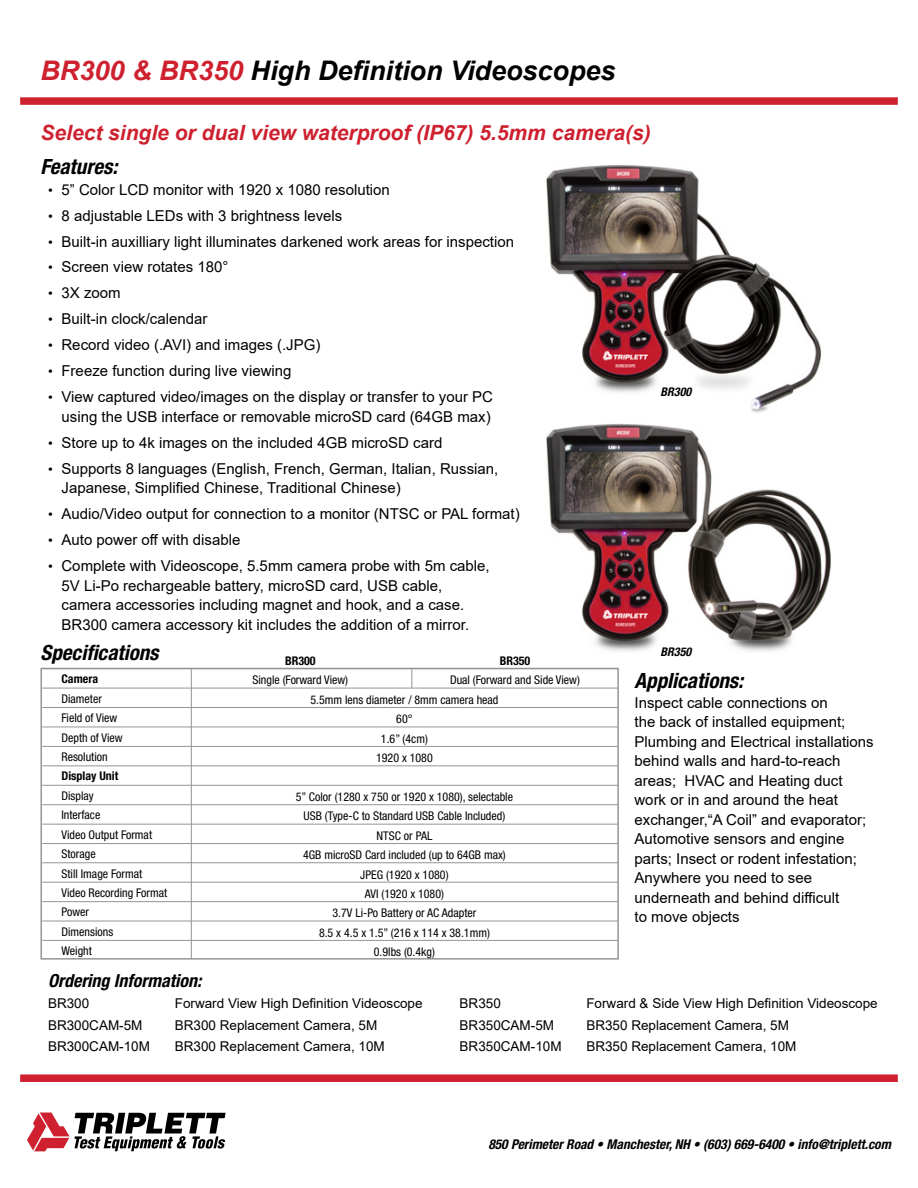
<style>
.page{position:relative;width:918px;height:1188px;background:#fff}
.page>*{position:absolute;margin:0;border:0;box-sizing:border-box;transform-origin:0 0}
.t1{font:italic 700 27px "Arial";color:#000}
.t2{font:italic 700 21px "Arial";color:#ce202f}
.t3{font:italic 700 condensed 21px "Helvetica Neue LT Std";color:#000}
.t4{font:italic 700 condensed 18px "Helvetica Neue LT Std";color:#000}
.t5{font:15px/19.5px "Arial";color:#000}
.t6{font:13.5px "Arial";color:#000}
.t7{font:italic 700 condensed 13.5px "Helvetica Neue LT Std";color:#000}
.t8{font:condensed 12px "Helvetica Neue LT Std";color:#000}
.t9{font:700 condensed 12px "Helvetica Neue LT Std";color:#000}
.t10{font:italic 700 condensed 12px "Helvetica Neue LT Std";color:#000}
.s1{color:#ce202f}
.s2{font-size:13.5px}
</style>
<div class="page">
<div style="left:40px;top:668px;width:579px;height:292px;border:2px solid #939598"></div>
<div style="left:20px;top:97px;width:878px;height:8px;background:#ce202f"></div>
<svg style="left:27px;top:1113px;width:199px;height:38px"></svg>
<hr style="left:42px;top:668px;width:576px;height:1px;background:#939598">
<hr style="left:42px;top:688px;width:576px;height:1px;background:#939598">
<hr style="left:42px;top:707px;width:576px;height:1px;background:#939598">
<hr style="left:42px;top:727px;width:576px;height:1px;background:#939598">
<hr style="left:42px;top:746px;width:576px;height:1px;background:#939598">
<hr style="left:42px;top:765px;width:576px;height:1px;background:#939598">
<hr style="left:42px;top:785px;width:576px;height:1px;background:#939598">
<hr style="left:42px;top:862px;width:576px;height:1px;background:#939598">
<hr style="left:42px;top:804px;width:576px;height:1px;background:#939598">
<hr style="left:42px;top:882px;width:576px;height:1px;background:#939598">
<hr style="left:42px;top:824px;width:576px;height:1px;background:#939598">
<hr style="left:42px;top:901px;width:576px;height:1px;background:#939598">
<hr style="left:42px;top:843px;width:576px;height:1px;background:#939598">
<hr style="left:42px;top:921px;width:576px;height:1px;background:#939598">
<hr style="left:42px;top:940px;width:576px;height:1px;background:#939598">
<hr style="left:191px;top:669px;width:1px;height:290px;background:#939598">
<svg style="left:411px;top:669px;width:1px;height:19px"></svg>
<div style="left:20px;top:1074px;width:878px;height:8px;background:#ce202f"></div>
<img style="left:546px;top:164px;width:285px;height:487px">
<p class="t1" style="left:40px;top:52px;width:577px"><span class="s1">BR300 &amp; BR350</span> High Definition Videoscopes</p>
<p class="t2" style="left:40px;top:119px;width:612px">Select single or dual view waterproof (IP67) 5.5mm camera(s)</p>
<p class="t3" style="left:40px;top:154px;width:78px">Features:</p>
<p class="t5" style="left:48px;top:179px;width:343px"><span class="s2">•</span> 5” Color LCD monitor with 1920 x 1080 resolution</p>
<p class="t5" style="left:48px;top:205px;width:296px"><span class="s2">•</span> 8 adjustable LEDs with 3 brightness levels</p>
<p class="t5" style="left:48px;top:231px;width:468px"><span class="s2">•</span> Built-in auxilliary light illuminates darkened work areas for inspection</p>
<p class="t5" style="left:48px;top:257px;width:182px"><span class="s2">•</span> Screen view rotates 180°</p>
<p class="t5" style="left:48px;top:283px;width:74px"><span class="s2">•</span> 3X zoom</p>
<p class="t5" style="left:48px;top:309px;width:161px"><span class="s2">•</span> Built-in clock/calendar</p>
<p class="t5" style="left:48px;top:335px;width:274px"><span class="s2">•</span> Record video (.AVI) and images (.JPG)</p>
<p class="t5" style="left:48px;top:361px;width:245px"><span class="s2">•</span> Freeze function during live viewing</p>
<p class="t5" style="left:48px;top:387px;width:447px;text-align:right"><span class="s2">•</span> View captured video/images on the display or transfer to your PC using the USB interface or removable microSD card (64GB max)</p>
<p class="t5" style="left:48px;top:433px;width:396px"><span class="s2">•</span> Store up to 4k images on the included 4GB microSD card</p>
<p class="t5" style="left:62px;top:459px;width:438px;text-indent:-14px"><span class="s2">•</span> Supports 8 languages (English, French, German, Italian, Russian,<br>Japanese, Simplified Chinese, Traditional Chinese)</p>
<p class="t5" style="left:48px;top:504px;width:473px"><span class="s2">•</span> Audio/Video output for connection to a monitor (NTSC or PAL format)</p>
<p class="t5" style="left:48px;top:530px;width:194px"><span class="s2">•</span> Auto power off with disable</p>
<p class="t5" style="left:62px;top:556px;width:430px;text-indent:-14px"><span class="s2">•</span> Complete with Videoscope, 5.5mm camera probe with 5m cable, 5V Li-Po rechargeable battery, microSD card, USB cable, camera accessories including magnet and hook, and a case.<br>BR300 camera accessory kit includes the addition of a mirror.</p>
<p class="t3" style="left:40px;top:639px;width:120px">Specifications</p>
<p class="t9" style="left:62px;top:672px;width:38px">Camera</p>
<p class="t8" style="left:62px;top:692px;width:42px">Diameter</p>
<p class="t8" style="left:62px;top:711px;width:57px">Field of View</p>
<p class="t8" style="left:62px;top:730px;width:63px">Depth of View</p>
<p class="t8" style="left:62px;top:750px;width:48px">Resolution</p>
<p class="t9" style="left:62px;top:769px;width:58px">Display Unit</p>
<p class="t8" style="left:62px;top:789px;width:34px">Display</p>
<p class="t8" style="left:62px;top:808px;width:40px">Interface</p>
<p class="t8" style="left:62px;top:828px;width:92px">Video Output Format</p>
<p class="t8" style="left:62px;top:847px;width:36px">Storage</p>
<p class="t8" style="left:62px;top:866px;width:82px">Still Image Format</p>
<p class="t8" style="left:62px;top:886px;width:107px">Video Recording Format</p>
<p class="t8" style="left:62px;top:905px;width:29px">Power</p>
<p class="t8" style="left:62px;top:925px;width:53px">Dimensions</p>
<p class="t8" style="left:62px;top:944px;width:32px">Weight</p>
<p class="t9" style="left:285px;top:653px;width:32px">BR300</p>
<p class="t8" style="left:252px;top:673px;width:97px">Single (Forward View)</p>
<p class="t8" style="left:310px;top:693px;width:190px">5.5mm lens diameter / 8mm camera head</p>
<p class="t8" style="left:396px;top:712px;width:18px">60°</p>
<p class="t8" style="left:381px;top:731px;width:49px">1.6” (4cm)</p>
<p class="t8" style="left:376px;top:751px;width:58px">1920 x 1080</p>
<p class="t8" style="left:296px;top:790px;width:219px">5” Color (1280 x 750 or 1920 x 1080), selectable</p>
<p class="t8" style="left:304px;top:809px;width:203px">USB (Type-C to Standard USB Cable Included)</p>
<p class="t8" style="left:377px;top:829px;width:57px">NTSC or PAL</p>
<p class="t8" style="left:303px;top:848px;width:204px">4GB microSD Card included (up to 64GB max)</p>
<p class="t8" style="left:360px;top:867px;width:90px">JPEG (1920 x 1080)</p>
<p class="t8" style="left:365px;top:887px;width:81px">AVI (1920 x 1080)</p>
<p class="t8" style="left:333px;top:906px;width:145px">3.7V Li-Po Battery or AC Adapter</p>
<p class="t8" style="left:319px;top:926px;width:172px">8.5 x 4.5 x 1.5” (216 x 114 x 38.1mm)</p>
<p class="t8" style="left:374px;top:945px;width:63px">0.9lbs (0.4kg)</p>
<p class="t9" style="left:500px;top:653px;width:32px">BR350</p>
<p class="t8" style="left:450px;top:673px;width:131px">Dual (Forward and Side View)</p>
<p class="t10" style="left:661px;top:385px;width:32px">BR300</p>
<p class="t10" style="left:661px;top:644px;width:32px">BR350</p>
<p class="t3" style="left:634px;top:668px;width:110px">Applications:</p>
<p class="t5" style="left:634px;top:693px;width:241px">Inspect cable connections on<br>the back of installed equipment;<br>Plumbing and Electrical installations behind walls and hard-to-reach areas; HVAC and Heating duct work or in and around the heat exchanger,“A Coil” and evaporator;<br>Automotive sensors and engine parts; Insect or rodent infestation;<br>Anywhere you need to see underneath and behind difficult<br>to move objects</p>
<p class="t4" style="left:48px;top:969px;width:155px">Ordering Information:</p>
<p class="t6" style="left:48px;top:994px;width:43px">BR300</p>
<p class="t6" style="left:175px;top:994px;width:249px">Forward View High Definition Videoscope</p>
<p class="t6" style="left:48px;top:1015px;width:96px">BR300CAM-5M</p>
<p class="t6" style="left:175px;top:1015px;width:204px">BR300 Replacement Camera, 5M</p>
<p class="t6" style="left:48px;top:1037px;width:104px">BR300CAM-10M</p>
<p class="t6" style="left:175px;top:1037px;width:212px">BR300 Replacement Camera, 10M</p>
<p class="t6" style="left:460px;top:994px;width:43px">BR350</p>
<p class="t6" style="left:586px;top:994px;width:293px">Forward &amp; Side View High Definition Videoscope</p>
<p class="t6" style="left:460px;top:1016px;width:96px">BR350CAM-5M</p>
<p class="t6" style="left:586px;top:1016px;width:204px">BR350 Replacement Camera, 5M</p>
<p class="t6" style="left:460px;top:1037px;width:104px">BR350CAM-10M</p>
<p class="t6" style="left:586px;top:1037px;width:212px">BR350 Replacement Camera, 10M</p>
<p class="t7" style="left:488px;top:1136px;width:404px">850 Perimeter Road • Manchester, NH • (603) 669-6400 • info@triplett.com</p>
</div>
